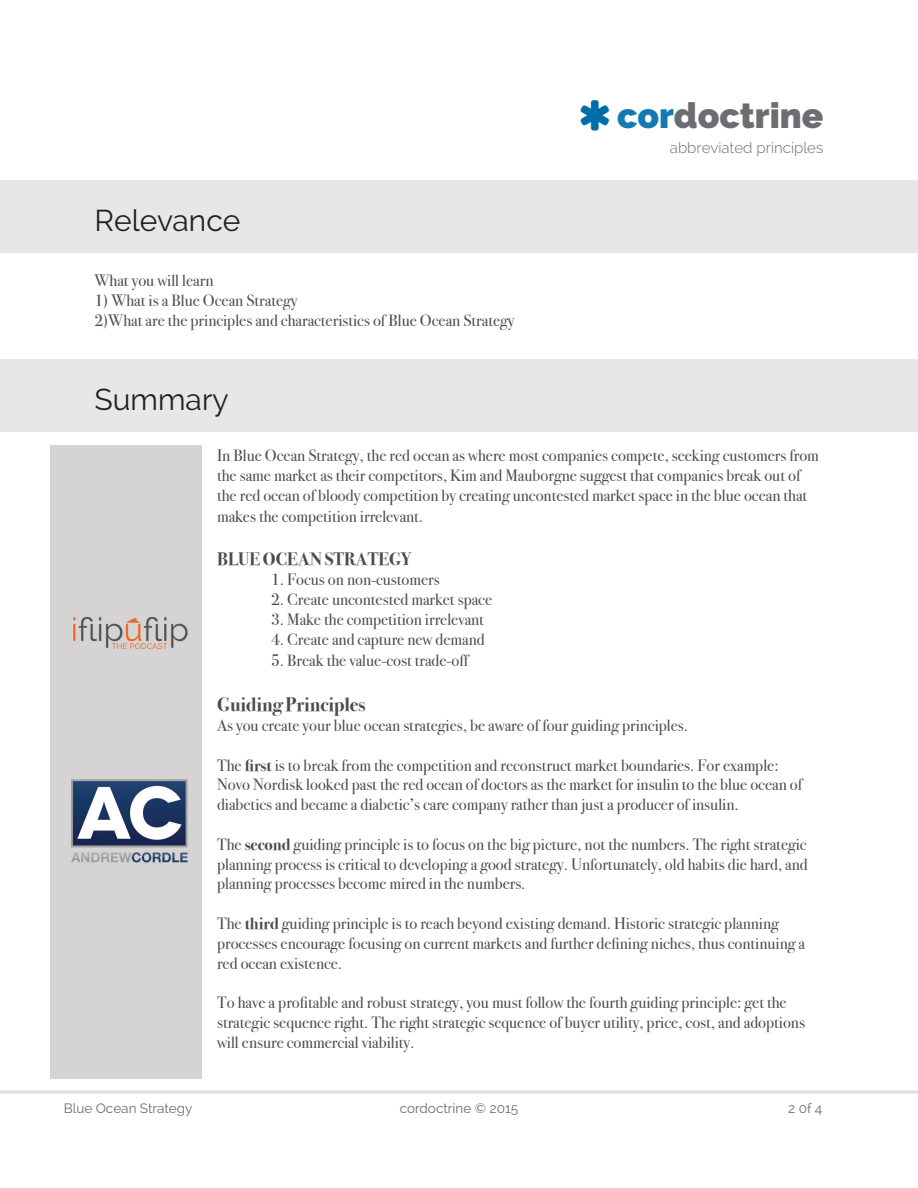
<style>
.page{position:relative;width:918px;height:1188px;background:#fff}
.page>*{position:absolute;margin:0;border:0;box-sizing:border-box;transform-origin:0 0}
.t1{font:800 35.4px "Raleway";color:#6c6d70}
.t2{font:30px "Raleway";color:#231f20}
.t3{font:700 19.5px "Bodoni Svty Two ITCTT";color:#4b4c4d}
.t4{font:700 18px "Bodoni Svty Two ITCTT";color:#4b4c4d}
.t5{font:16.5px/19.8px "Bodoni Svty Two ITCTT";color:#4b4c4d}
.t6{font:300 15.15px "Raleway";color:#6c6d70}
.t7{font:13.5px "Raleway";color:#6c6d70}
.s1{color:#137ab4}
.s2{font-weight:700}
</style>
<div class="page">
<div style="left:51px;top:446px;width:151px;height:633px;background:#d5d3d4"></div>
<div style="left:0;top:180px;width:918px;height:73px;background:#e6e7e9"></div>
<div style="left:0;top:359px;width:918px;height:73px;background:#e6e7e9"></div>
<hr style="left:0;top:1090px;width:918px;height:4px;background:#e4e5e6">
<img style="left:71px;top:616px;width:117px;height:247px">
<p class="t2" style="left:94px;top:203px;width:147px">Relevance</p>
<p class="t5" style="left:94px;top:269px;width:120px">What you will learn</p>
<p class="t5" style="left:94px;top:289px;width:205px">1) What is a Blue Ocean Strategy</p>
<p class="t5" style="left:94px;top:309px;width:421px">2)What are the principles and characteristics of Blue Ocean Strategy</p>
<p class="t1" style="left:617px;top:95px;width:208px"><span class="s1">cor</span>doctrine</p>
<p class="t6" style="left:670px;top:139px;width:155px">abbreviated principles</p>
<p class="t2" style="left:94px;top:382px;width:136px">Summary</p>
<p class="t5" style="left:217px;top:444px;width:603px">In Blue Ocean Strategy, the red ocean as where most companies compete, seeking customers from the same market as their competitors, Kim and Mauborgne suggest that companies break out of the red ocean of bloody competition by creating uncontested market space in the blue ocean that</p>
<p class="t5" style="left:217px;top:505px;width:208px">makes the competition irrelevant.</p>
<p class="t4" style="left:217px;top:544px;width:195px">BLUE OCEAN STRATEGY</p>
<p class="t5" style="left:271px;top:568px;width:170px">1. Focus on non-customers</p>
<p class="t5" style="left:271px;top:588px;width:223px">2. Create uncontested market space</p>
<p class="t5" style="left:271px;top:608px;width:214px">3. Make the competition irrelevant</p>
<p class="t5" style="left:271px;top:627px;width:215px">4. Create and capture new demand</p>
<p class="t5" style="left:271px;top:649px;width:199px">5. Break the value-cost trade-off</p>
<p class="t3" style="left:217px;top:688px;width:150px">Guiding Principles</p>
<p class="t5" style="left:217px;top:714px;width:473px">As you create your blue ocean strategies, be aware of four guiding principles.</p>
<p class="t5" style="left:217px;top:753px;width:587px">The <span class="s2">first</span> is to break from the competition and reconstruct market boundaries. For example:<br>Novo Nordisk looked past the red ocean of doctors as the market for insulin to the blue ocean of diabetics and became a diabetic’s care company rather than just a producer of insulin.</p>
<p class="t5" style="left:217px;top:833px;width:592px;text-align:justify">The <span class="s2">second</span> guiding principle is to focus on the big picture, not the numbers. The right strategic planning process is critical to developing a good strategy. Unfortunately, old habits die hard, and planning processes become mired in the numbers.</p>
<p class="t5" style="left:217px;top:912px;width:590px">The <span class="s2">third</span> guiding principle is to reach beyond existing demand. Historic strategic planning processes encourage focusing on current markets and further defining niches, thus continuing a red ocean existence.</p>
<p class="t5" style="left:217px;top:991px;width:589px">To have a profitable and robust strategy, you must follow the fourth guiding principle: get the strategic sequence right. The right strategic sequence of buyer utility, price, cost, and adoptions will ensure commercial viability.</p>
<p class="t7" style="left:64px;top:1101px;width:130px">Blue Ocean Strategy</p>
<p class="t7" style="left:400px;top:1101px;width:120px">cordoctrine © 2015</p>
<p class="t7" style="left:788px;top:1101px;width:36px">2 0f 4</p>
</div>
